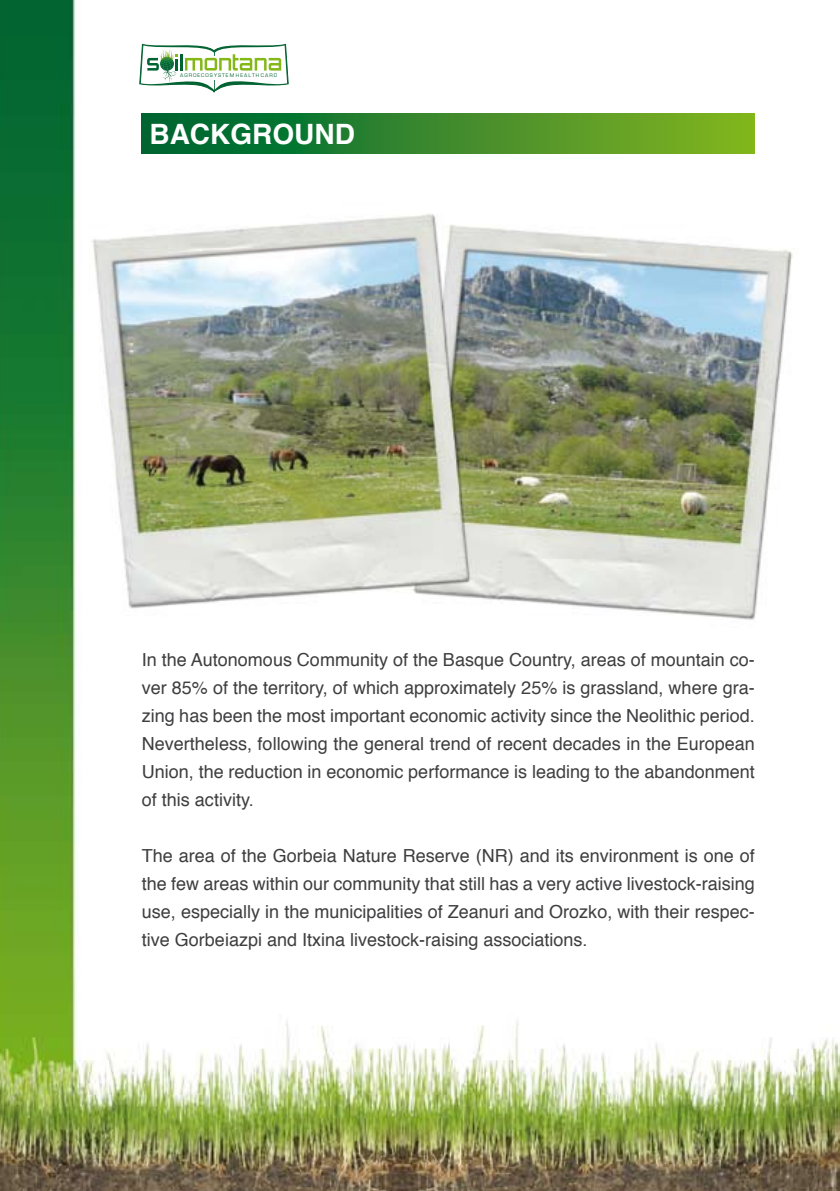
<style>
.page{position:relative;width:840px;height:1191px;background:#fff}
.page>*{position:absolute;margin:0;border:0;box-sizing:border-box;transform-origin:0 0}
.t1{font:700 28px "Helvetica";color:#fff}
.t2{font:18px/28px "Helvetica";color:#3e3e40;text-align:justify}
.t3{font:5.4px "Eurostile";letter-spacing:.195em;color:#006331}
</style>
<div class="page">
<img style="left:0;top:0;width:839px;height:1191px">
<svg style="left:139px;top:42px;width:149px;height:50px"></svg>
<svg style="left:142px;top:113px;width:612px;height:40px;background:#3a8a2b"></svg>
<img style="left:89px;top:202px;width:709px;height:425px">
<p class="t3" style="left:180px;top:72px;width:99px">AGROECOSYSTEM HEALTH CARD</p>
<h1 class="t1" style="left:149px;top:111px;width:207px">BACKGROUND</h1>
<p class="t2" style="left:142px;top:646px;width:614px">In the Autonomous Community of the Basque Country, areas of mountain co&shy;ver 85% of the territory, of which approximately 25% is grassland, where gra&shy;zing has been the most important economic activity since the Neolithic period.<br>Nevertheless, following the general trend of recent decades in the European Union, the reduction in economic performance is leading to the abandonment of this activity.</p>
<p class="t2" style="left:142px;top:842px;width:614px">The area of the Gorbeia Nature Reserve (NR) and its environment is one of the few areas within our community that still has a very active livestock-raising use, especially in the municipalities of Zeanuri and Orozko, with their respec&shy;tive Gorbeiazpi and Itxina livestock-raising associations.</p>
</div>
